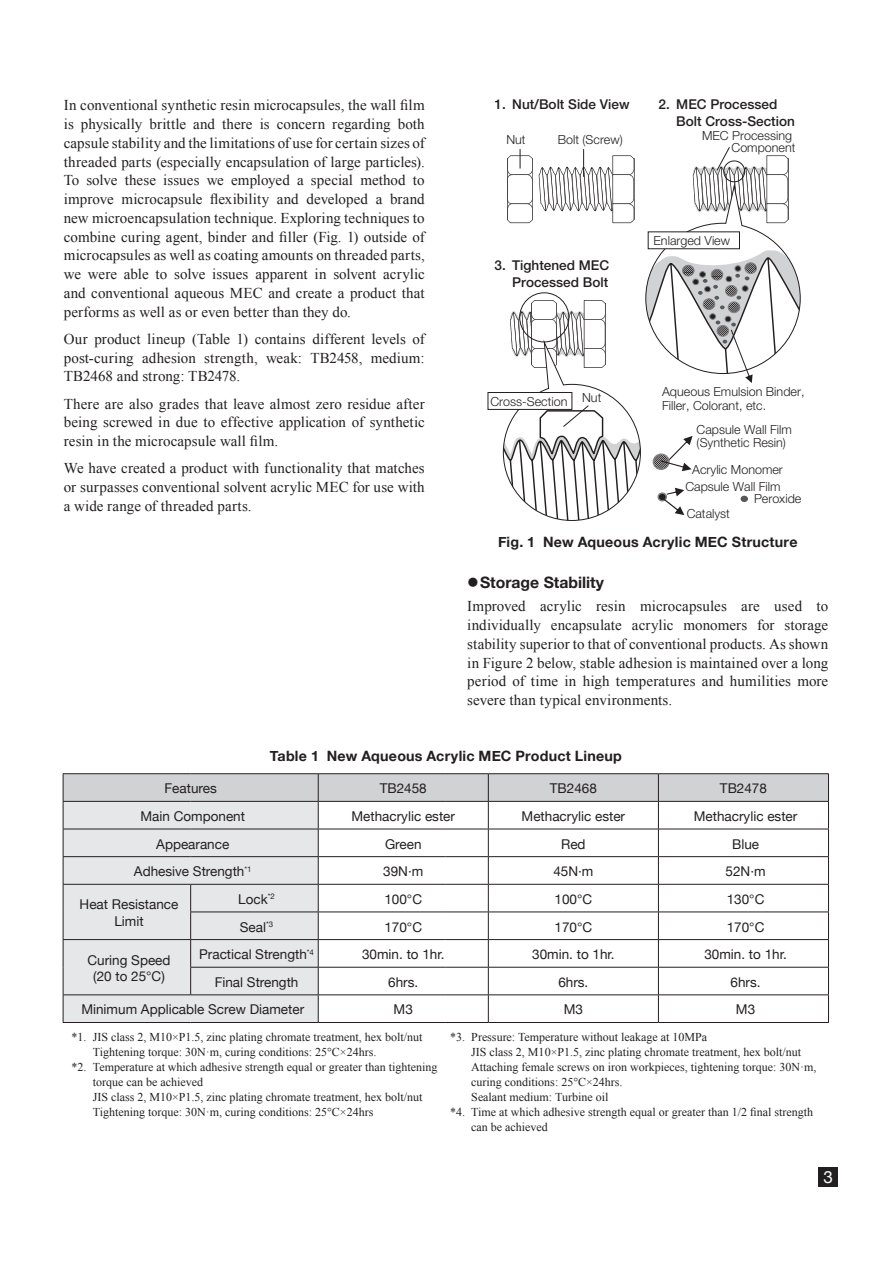
<style>
.page{position:relative;width:893px;height:1263px;background:#fff}
.page>*{position:absolute;margin:0;border:0;box-sizing:border-box;transform-origin:0 0}
.t1{font:16.95px "Helvetica Neue";color:#fff}
.t2{font:700 15.75px "Helvetica Neue";color:#231f20}
.Body{font:15px/18.8px "Times New Roman";letter-spacing:.005em;color:#231f20;text-align:justify}
.Caption_1L{font:700 14.25px "Helvetica Neue";letter-spacing:.015em;color:#231f20}
.TableC_9pt{font:13.5px/16.5px "Helvetica Neue";color:#231f20;text-align:center}
.t3{font:500 13.5px/16.2px "Helvetica Neue";color:#231f20;text-align:right}
.t4{font:300 12.45px/13.2px "Helvetica Neue";color:#231f20}
.Footnote{font:12px/15px "Times New Roman";color:#231f20}
</style>
<div class="page">
<div style="left:818px;top:1167px;width:20px;height:19px;background:#231f20"></div>
<svg style="left:503px;top:147px;width:298px;height:374px"></svg>
<div style="left:648px;top:232px;width:49px;height:17px;background:#fff"></div>
<div style="left:648px;top:232px;width:92px;height:17px;border:1px solid #231f20"></div>
<div style="left:491px;top:392px;width:49px;height:17px;background:#fff"></div>
<div style="left:488px;top:392px;width:84px;height:18px;border:1px solid #231f20"></div>
<hr style="left:488px;top:1022px;width:170px;height:1px;background:#231f20">
<hr style="left:658px;top:1022px;width:171px;height:1px;background:#231f20">
<hr style="left:63px;top:1022px;width:128px;height:1px;background:#231f20">
<hr style="left:191px;top:1022px;width:127px;height:1px;background:#231f20">
<hr style="left:318px;top:1022px;width:128px;height:1px;background:#231f20">
<hr style="left:446px;top:1022px;width:42px;height:1px;background:#231f20">
<hr style="left:63px;top:773px;width:128px;height:1px;background:#231f20">
<hr style="left:191px;top:773px;width:127px;height:1px;background:#231f20">
<hr style="left:318px;top:773px;width:128px;height:1px;background:#231f20">
<hr style="left:446px;top:773px;width:42px;height:1px;background:#231f20">
<hr style="left:488px;top:773px;width:170px;height:1px;background:#231f20">
<hr style="left:658px;top:773px;width:171px;height:1px;background:#231f20">
<svg style="left:63px;top:774px;width:766px;height:248px"></svg>
<p class="Body" style="left:64px;top:96px;width:363px">In conventional synthetic resin microcapsules, the wall film is physically brittle and there is concern regarding both capsule stability and the limitations of use for certain sizes of threaded parts (especially encapsulation of large particles).<br>To solve these issues we employed a special method to improve microcapsule flexibility and developed a brand new microencapsulation technique. Exploring techniques to combine curing agent, binder and filler (Fig. 1) outside of microcapsules as well as coating amounts on threaded parts, we were able to solve issues apparent in solvent acrylic and conventional aqueous MEC and create a product that performs as well as or even better than they do.</p>
<p class="Body" style="left:64px;top:329px;width:362px">Our product lineup (Table 1) contains different levels of post-curing adhesion strength, weak: TB2458, medium:<br>TB2468 and strong: TB2478.</p>
<p class="Body" style="left:64px;top:394px;width:363px">There are also grades that leave almost zero residue after being screwed in due to effective application of synthetic resin in the microcapsule wall film.</p>
<p class="Body" style="left:64px;top:459px;width:362px">We have created a product with functionality that matches or surpasses conventional solvent acrylic MEC for use with a wide range of threaded parts.</p>
<p class="t3" style="left:494px;top:96px;width:137px">1. Nut/Bolt Side View</p>
<p class="t3" style="left:676px;top:96px;width:120px;text-align:left;text-indent:-18px">2. MEC Processed<br>Bolt Cross-Section</p>
<p class="t4" style="left:506px;top:133px;width:21px">Nut</p>
<p class="t4" style="left:558px;top:133px;width:66px">Bolt (Screw)</p>
<p class="t4" style="left:702px;top:129px;width:95px;line-height:12.5px;text-align:right">MEC Processing<br>Component</p>
<p class="t3" style="left:494px;top:257px;width:116px">3. Tightened MEC<br>Processed Bolt</p>
<p class="t4" style="left:490px;top:394px;width:78px">Cross-Section</p>
<p class="t4" style="left:582px;top:391px;width:21px">Nut</p>
<p class="t4" style="left:653px;top:234px;width:78px">Enlarged View</p>
<p class="t4" style="left:662px;top:385px;width:144px">Aqueous Emulsion Binder,<br>Filler, Colorant, etc.</p>
<p class="t4" style="left:697px;top:423px;width:97px">Capsule Wall Film (Synthetic Resin)</p>
<p class="t4" style="left:685px;top:461px;width:99px;line-height:17.4px;text-align:center">Acrylic Monomer<br>Capsule Wall Film</p>
<p class="t4" style="left:687px;top:507px;width:45px">Catalyst</p>
<p class="t4" style="left:754px;top:492px;width:49px">Peroxide</p>
<p class="Caption_1L" style="left:498px;top:531px;width:301px">Fig. 1 New Aqueous Acrylic MEC Structure</p>
<p class="t2" style="left:480px;top:570px;width:125px">Storage Stability</p>
<p class="Body" style="left:467px;top:597px;width:362px">Improved acrylic resin microcapsules are used to individually encapsulate acrylic monomers for storage stability superior to that of conventional products. As shown in Figure 2 below, stable adhesion is maintained over a long period of time in high temperatures and humilities more severe than typical environments.</p>
<p class="Caption_1L" style="left:270px;top:744px;width:354px">Table 1 New Aqueous Acrylic MEC Product Lineup</p>
<p class="TableC_9pt" style="left:165px;top:781px;width:54px">Features</p>
<p class="TableC_9pt" style="left:380px;top:781px;width:49px">TB2458</p>
<p class="TableC_9pt" style="left:550px;top:781px;width:49px">TB2468</p>
<p class="TableC_9pt" style="left:720px;top:781px;width:49px">TB2478</p>
<p class="TableC_9pt" style="left:141px;top:809px;width:106px">Main Component</p>
<p class="TableC_9pt" style="left:352px;top:809px;width:105px">Methacrylic ester</p>
<p class="TableC_9pt" style="left:522px;top:809px;width:105px">Methacrylic ester</p>
<p class="TableC_9pt" style="left:694px;top:809px;width:105px">Methacrylic ester</p>
<p class="TableC_9pt" style="left:156px;top:836px;width:75px">Appearance</p>
<p class="TableC_9pt" style="left:385px;top:836px;width:38px">Green</p>
<p class="TableC_9pt" style="left:561px;top:836px;width:26px">Red</p>
<p class="TableC_9pt" style="left:732px;top:836px;width:28px">Blue</p>
<p class="TableC_9pt" style="left:134px;top:864px;width:119px">Adhesive Strength<sup>*1</sup></p>
<p class="TableC_9pt" style="left:383px;top:864px;width:42px">39N·m</p>
<p class="TableC_9pt" style="left:553px;top:864px;width:42px">45N·m</p>
<p class="TableC_9pt" style="left:726px;top:864px;width:42px">52N·m</p>
<p class="TableC_9pt" style="left:80px;top:897px;width:100px">Heat Resistance<br>Limit</p>
<p class="TableC_9pt" style="left:238px;top:892px;width:38px">Lock<sup>*2</sup></p>
<p class="TableC_9pt" style="left:384px;top:892px;width:39px">100°C</p>
<p class="TableC_9pt" style="left:554px;top:892px;width:39px">100°C</p>
<p class="TableC_9pt" style="left:727px;top:892px;width:39px">130°C</p>
<p class="TableC_9pt" style="left:240px;top:919px;width:35px">Seal<sup>*3</sup></p>
<p class="TableC_9pt" style="left:384px;top:919px;width:39px">170°C</p>
<p class="TableC_9pt" style="left:554px;top:919px;width:39px">170°C</p>
<p class="TableC_9pt" style="left:727px;top:919px;width:39px">170°C</p>
<p class="TableC_9pt" style="left:87px;top:952px;width:85px">Curing Speed (20 to 25°C)</p>
<p class="TableC_9pt" style="left:199px;top:947px;width:116px">Practical Strength<sup>*4</sup></p>
<p class="TableC_9pt" style="left:362px;top:947px;width:84px">30min. to 1hr.</p>
<p class="TableC_9pt" style="left:532px;top:947px;width:84px">30min. to 1hr.</p>
<p class="TableC_9pt" style="left:704px;top:947px;width:84px">30min. to 1hr.</p>
<p class="TableC_9pt" style="left:215px;top:974px;width:85px">Final Strength</p>
<p class="TableC_9pt" style="left:388px;top:974px;width:32px">6hrs.</p>
<p class="TableC_9pt" style="left:558px;top:974px;width:32px">6hrs.</p>
<p class="TableC_9pt" style="left:731px;top:974px;width:32px">6hrs.</p>
<p class="TableC_9pt" style="left:81px;top:1002px;width:224px">Minimum Applicable Screw Diameter</p>
<p class="TableC_9pt" style="left:394px;top:1002px;width:21px">M3</p>
<p class="TableC_9pt" style="left:564px;top:1002px;width:21px">M3</p>
<p class="TableC_9pt" style="left:736px;top:1002px;width:21px">M3</p>
<p class="Footnote" style="left:93px;top:1029px;width:331px;text-indent:-21px">*1. JIS class 2, M10×P1.5, zinc plating chromate treatment, hex bolt/nut<br>Tightening torque: 30N·m, curing conditions: 25°C×24hrs.</p>
<p class="Footnote" style="left:93px;top:1059px;width:346px;text-indent:-21px">*2. Temperature at which adhesive strength equal or greater than tightening torque can be achieved<br>JIS class 2, M10×P1.5, zinc plating chromate treatment, hex bolt/nut Tightening torque: 30N·m, curing conditions: 25°C×24hrs</p>
<p class="Footnote" style="left:471px;top:1029px;width:347px;text-indent:-21px">*3. Pressure: Temperature without leakage at 10MPa<br>JIS class 2, M10×P1.5, zinc plating chromate treatment, hex bolt/nut Attaching female screws on iron workpieces, tightening torque: 30N·m, curing conditions: 25°C×24hrs.<br>Sealant medium: Turbine oil</p>
<p class="Footnote" style="left:471px;top:1104px;width:343px;text-indent:-21px">*4. Time at which adhesive strength equal or greater than 1/2 final strength can be achieved</p>
<p class="t1" style="left:823px;top:1164px;width:11px">3</p>
</div>
